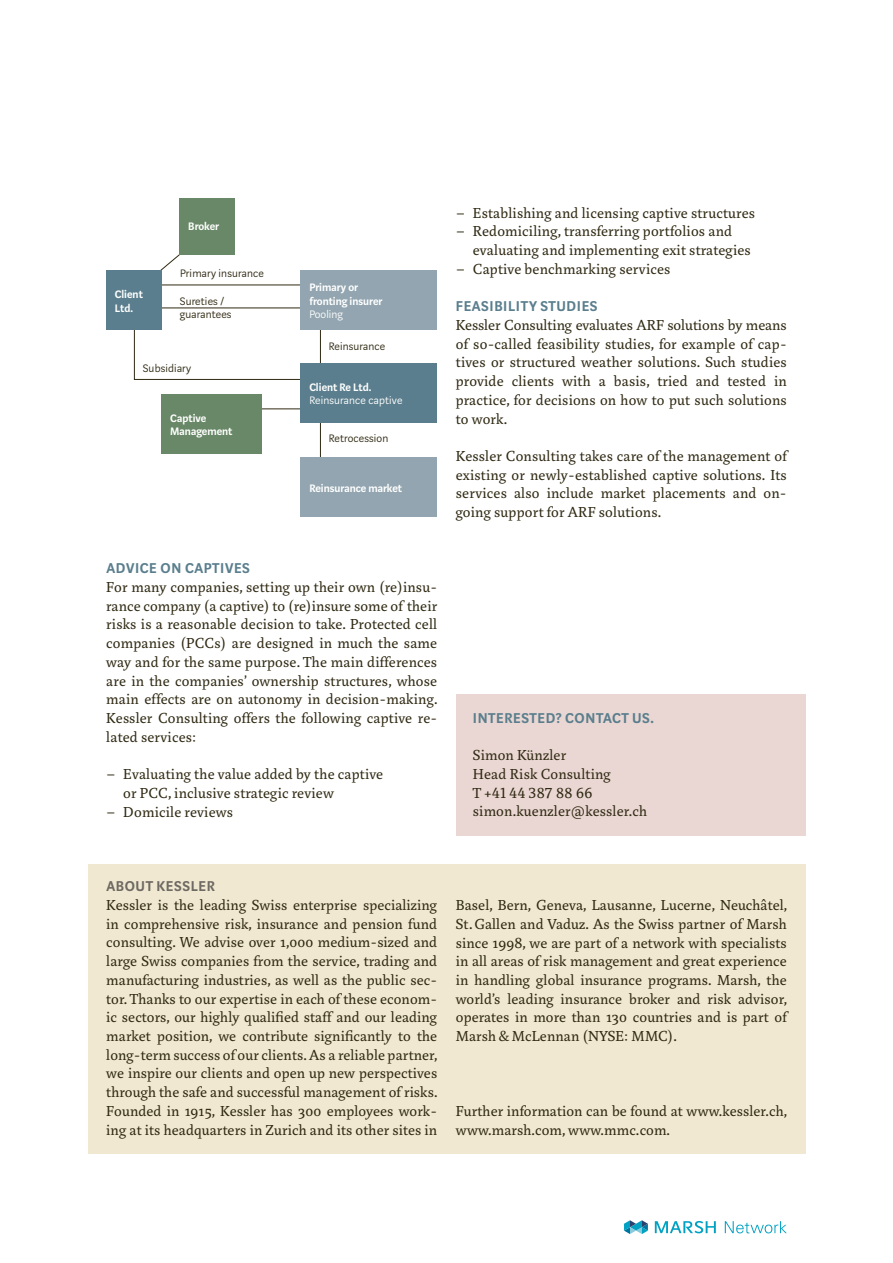
<style>
.page{position:relative;width:893px;height:1263px;background:#fff}
.page>*{position:absolute;margin:0;border:0;box-sizing:border-box;transform-origin:0 0}
.t1{font:15.75px/18.8px "Marat";letter-spacing:.015em;color:#2f2912;text-align:justify}
.t2{font:600 15.75px "Marat Sans";letter-spacing:.04em;color:#5a7e8d}
.t3{font:600 15.75px "Marat Sans";letter-spacing:.04em;color:#6d6a63}
.t4{font:600 12px/13.5px "Marat Sans";color:#fff}
.t5{font:300 12px/13.5px "Marat Sans";letter-spacing:.015em;color:#2f2912}
.t6{font:300 12px "Marat Sans";letter-spacing:.015em;color:#fff}
</style>
<div class="page">
<div style="left:456px;top:694px;width:349px;height:141px;background:#ead7d3"></div>
<svg style="left:151px;top:240px;width:29px;height:31px"></svg>
<svg style="left:134px;top:326px;width:167px;height:54px"></svg>
<hr style="left:320px;top:284px;width:1px;height:182px;background:#2f2912">
<hr style="left:260px;top:408px;width:89px;height:1px;background:#2f2912">
<hr style="left:162px;top:284px;width:159px;height:1px;background:#2f2912">
<hr style="left:162px;top:308px;width:159px;height:1px;background:#2f2912">
<div style="left:106px;top:271px;width:56px;height:59px;background:#5a7e8d"></div>
<div style="left:180px;top:199px;width:55px;height:56px;background:#688867"></div>
<div style="left:301px;top:457px;width:136px;height:60px;background:#92a5b0"></div>
<div style="left:301px;top:363px;width:136px;height:60px;background:#5a7e8d"></div>
<div style="left:162px;top:394px;width:100px;height:60px;background:#688867"></div>
<div style="left:301px;top:271px;width:136px;height:59px;background:#92a5b0"></div>
<div style="left:88px;top:864px;width:717px;height:289px;background:#f1e8d1"></div>
<svg style="left:624px;top:1220px;width:24px;height:14px"></svg>
<svg style="left:655px;top:1221px;width:61px;height:12px"></svg>
<svg style="left:725px;top:1221px;width:62px;height:12px"></svg>
<p class="t4" style="left:188px;top:219px;width:32px">Broker</p>
<p class="t4" style="left:115px;top:288px;width:30px">Client<br>Ltd.</p>
<p class="t5" style="left:180px;top:267px;width:85px">Primary insurance</p>
<p class="t5" style="left:180px;top:294px;width:53px">Sureties / guarantees</p>
<p class="t5" style="left:143px;top:362px;width:50px">Subsidiary</p>
<p class="t4" style="left:170px;top:412px;width:64px">Captive<br>Management</p>
<p class="t4" style="left:309px;top:281px;width:75px">Primary or fronting insurer</p>
<p class="t6" style="left:309px;top:308px;width:35px">Pooling</p>
<p class="t5" style="left:329px;top:339px;width:58px">Reinsurance</p>
<p class="t4" style="left:309px;top:380px;width:64px">Client Re Ltd.</p>
<p class="t6" style="left:309px;top:394px;width:95px">Reinsurance captive</p>
<p class="t5" style="left:329px;top:432px;width:61px">Retrocession</p>
<p class="t4" style="left:309px;top:481px;width:94px">Reinsurance market</p>
<p class="t2" style="left:106px;top:560px;width:145px">ADVICE ON CAPTIVES</p>
<p class="t1" style="left:106px;top:578px;width:333px">For many companies, setting up their own (re)insu&shy;rance company (a captive) to (re)insure some of their risks is a reasonable decision to take. Protected cell companies (PCCs) are designed in much the same way and for the same purpose. The main differences are in the companies’ ownership structures, whose main effects are on autonomy in decision-making.<br>Kessler Consulting offers the following captive re&shy;lated services:</p>
<p class="t1" style="left:123px;top:765px;width:261px;text-indent:-17px">– Evaluating the value added by the captive or PCC, inclusive strategic review</p>
<p class="t1" style="left:106px;top:802px;width:128px">– Domicile reviews</p>
<p class="t1" style="left:456px;top:204px;width:301px">– Establishing and licensing captive structures</p>
<p class="t1" style="left:473px;top:222px;width:279px;text-indent:-17px">– Redomiciling, transferring portfolios and evaluating and implementing exit strategies</p>
<p class="t1" style="left:456px;top:260px;width:216px">– Captive benchmarking services</p>
<p class="t2" style="left:456px;top:298px;width:143px">FEASIBILITY STUDIES</p>
<p class="t1" style="left:456px;top:316px;width:332px">Kessler Consulting evaluates ARF solutions by means of so-called feasibility studies, for example of cap&shy;tives or structured weather solutions. Such studies provide clients with a basis, tried and tested in practice, for decisions on how to put such solutions to work.</p>
<p class="t1" style="left:456px;top:447px;width:332px">Kessler Consulting takes care of the management of existing or newly-established captive solutions. Its services also include market placements and on&shy;going support for ARF solutions.</p>
<p class="t2" style="left:473px;top:710px;width:182px">INTERESTED? CONTACT US.</p>
<p class="t1" style="left:473px;top:746px;width:176px;text-align:left">Simon Künzler<br>Head Risk Consulting<br>T +41 44 387 88 66 simon.kuenzler@kessler.ch</p>
<p class="t3" style="left:106px;top:878px;width:110px">ABOUT KESSLER</p>
<p class="t1" style="left:106px;top:896px;width:333px">Kessler is the leading Swiss enterprise specializing in comprehensive risk, insurance and pension fund consulting. We advise over 1,000 medium-sized and large Swiss companies from the service, trading and manufacturing industries, as well as the public sec&shy;tor. Thanks to our expertise in each of these econom&shy;ic sectors, our highly qualified staff and our leading market position, we contribute significantly to the long-term success of our clients. As a reliable partner, we inspire our clients and open up new perspectives through the safe and successful management of risks.<br>Founded in 1915, Kessler has 300 employees work&shy;ing at its headquarters in Zurich and its other sites in</p>
<p class="t1" style="left:456px;top:896px;width:333px">Basel, Bern, Geneva, Lausanne, Lucerne, Neuchâtel, St.Gallen and Vaduz. As the Swiss partner of Marsh since 1998, we are part of a network with specialists in all areas of risk management and great experience in handling global insurance programs. Marsh, the world’s leading insurance broker and risk advisor, operates in more than 130 countries and is part of Marsh &amp; McLennan (NYSE: MMC).</p>
<p class="t1" style="left:456px;top:1102px;width:333px">Further information can be found at www.kessler.ch, www.marsh.com, www.mmc.com.</p>
</div>
